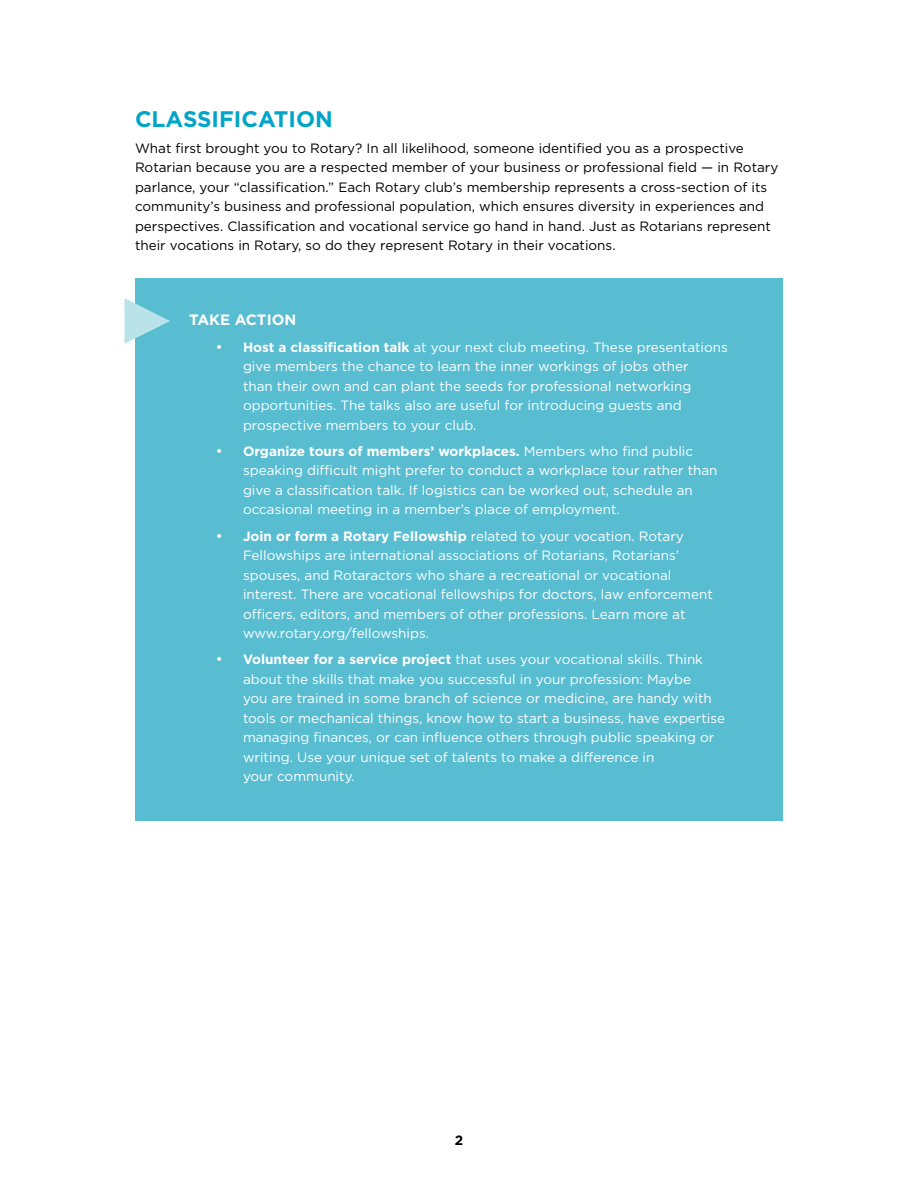
<style>
.page{position:relative;width:918px;height:1188px;background:#fff}
.page>*{position:absolute;margin:0;border:0;box-sizing:border-box;transform-origin:0 0}
.t1{font:700 22.5px "Gotham";color:#00a5c7}
.t2{font:700 15px "Gotham";color:#fff}
.t3{font:13.5px/19.5px "Gotham";color:#fff}
.t4{font:13.5px/19.5px "Gotham";color:#000}
.t5{font:700 13.5px "Gotham";color:#000}
.s1{font-weight:700}
</style>
<div class="page">
<div style="left:135px;top:279px;width:648px;height:542px;background:#59bdd2"></div>
<svg style="left:124px;top:298px;width:46px;height:46px"></svg>
<h1 class="t1" style="left:135px;top:106px;width:154px">Classi fi cation</h1>
<p class="t4" style="left:135px;top:138px;width:645px">What first brought you to Rotary? In all likelihood, someone identified you as a prospective Rotarian because you are a respected member of your business or professional field — in Rotary parlance, your “classification.” Each Rotary club’s membership represents a cross-section of its community’s business and professional population, which ensures diversity in experiences and perspectives. Classification and vocational service go hand in hand. Just as Rotarians represent their vocations in Rotary, so do they represent Rotary in their vocations.</p>
<p class="t2" style="left:189px;top:311px;width:79px">Take Action</p>
<p class="t3" style="left:243px;top:337px;width:486px;text-indent:-27px">• <span class="s1">Host a classification talk</span> at your next club meeting. These presentations give members the chance to learn the inner workings of jobs other<br>than their own and can plant the seeds for professional networking opportunities. The talks also are useful for introducing guests and prospective members to your club.</p>
<p class="t3" style="left:243px;top:441px;width:476px;text-indent:-27px">• <span class="s1">Organize tours of members’ workplaces.</span> Members who find public speaking difficult might prefer to conduct a workplace tour rather than give a classification talk. If logistics can be worked out, schedule an occasional meeting in a member’s place of employment.</p>
<p class="t3" style="left:243px;top:526px;width:471px;text-indent:-27px">• <span class="s1">Join or form a Rotary Fellowship</span> related to your vocation. Rotary Fellowships are international associations of Rotarians, Rotarians’ spouses, and Rotaractors who share a recreational or vocational interest. There are vocational fellowships for doctors, law enforcement officers, editors, and members of other professions. Learn more at www.rotary.org/fellowships.</p>
<p class="t3" style="left:243px;top:650px;width:484px;text-indent:-27px">• <span class="s1">Volunteer for a service project</span> that uses your vocational skills. Think about the skills that make you successful in your profession: Maybe<br>you are trained in some branch of science or medicine, are handy with tools or mechanical things, know how to start a business, have expertise managing finances, or can influence others through public speaking or writing. Use your unique set of talents to make a difference in<br>your community.</p>
<p class="t5" style="left:455px;top:1133px;width:10px">2</p>
</div>
